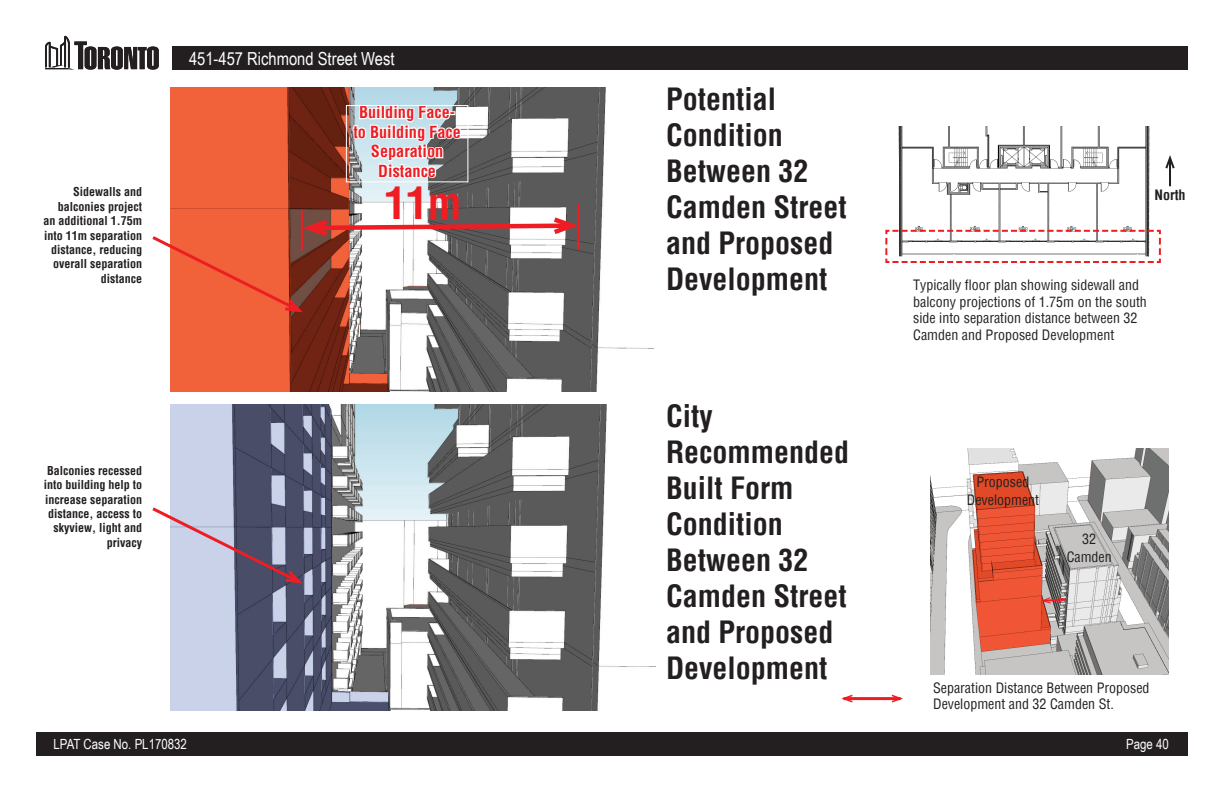
<style>
.page{position:relative;width:1224px;height:792px;background:#fff}
.page>*{position:absolute;margin:0;border:0;box-sizing:border-box;transform-origin:0 0}
.t1{font:700 condensed 43.4px "Helvetica";color:#ee1d23}
.t2{font:700 condensed 30px/36px "Helvetica";color:#231f20}
.t3{font:18px "Arial Narrow";color:#fff}
.t4{font:700 condensed 16.3px/19.5px "Helvetica";color:#ee1d23;text-align:center}
.t5{font:condensed 14px/16.8px "Helvetica";color:#231f20}
.t6{font:14px "Arial Narrow";color:#fff}
.t7{font:700 condensed 14px "Helvetica";color:#231f20}
.t8{font:700 condensed 12px/14.4px "Helvetica";color:#231f20;text-align:right}
</style>
<div class="page">
<div style="left:172px;top:46px;width:1016px;height:24px;background:#231f20"></div>
<svg style="left:45px;top:36px;width:114px;height:34px"></svg>
<div style="left:36px;top:732px;width:1152px;height:24px;background:#231f20"></div>
<img style="left:170px;top:404px;width:485px;height:306px">
<img style="left:170px;top:88px;width:484px;height:304px">
<svg style="left:352px;top:104px;width:110px;height:76px"></svg>
<div style="left:346px;top:105px;width:122px;height:77px;border:1px solid #fff"></div>
<hr style="left:577px;top:203px;width:2px;height:47px;background:#ee1d23">
<hr style="left:301px;top:211px;width:2px;height:39px;background:#ee1d23">
<img style="left:930px;top:448px;width:239px;height:226px">
<svg style="left:1040px;top:596px;width:28px;height:8px"></svg>
<hr style="left:844px;top:697px;width:57px;height:3px;background:#ee1d23">
<svg style="left:841px;top:694px;width:13px;height:9px"></svg>
<svg style="left:890px;top:694px;width:13px;height:9px"></svg>
<svg style="left:152px;top:214px;width:433px;height:100px"></svg>
<img style="left:898px;top:126px;width:251px;height:103px">
<hr style="left:1169px;top:158px;width:2px;height:28px;background:#231f20">
<svg style="left:1165px;top:155px;width:10px;height:14px"></svg>
<svg style="left:885px;top:229px;width:276px;height:34px"></svg>
<svg style="left:152px;top:505px;width:155px;height:81px;background:#9d99ae"></svg>
<p class="t3" style="left:189px;top:45px;width:207px">451-457 Richmond Street West</p>
<p class="t3" style="left:197px;top:45px;width:129px">84 Spadina Avenue</p>
<h2 class="t2" style="left:666px;top:81px;width:182px">Potential<br>Condition<br>Between 32<br>Camden Street and Proposed<br>Development</h2>
<p class="t4" style="left:353px;top:103px;width:109px">Building Face&shy;to Building Face<br>Separation<br>Distance</p>
<p class="t8" style="left:44px;top:185px;width:100px">Sidewalls and balconies project an additional 1.75m into 11m separation distance, reducing overall separation distance</p>
<p class="t7" style="left:1154px;top:186px;width:33px">North</p>
<h1 class="t1" style="left:384px;top:175px;width:79px">11m</h1>
<p class="t5" style="left:913px;top:276px;width:235px">Typically floor plan showing sidewall and balcony projections of 1.75m on the south side into separation distance between 32<br>Camden and Proposed Development</p>
<p class="t8" style="left:44px;top:463px;width:100px">Balconies recessed into building help to increase separation distance, access to skyview, light and privacy</p>
<h2 class="t2" style="left:666px;top:398px;width:185px">City<br>Recommended<br>Built Form<br>Condition<br>Between 32<br>Camden Street and Proposed<br>Development</h2>
<p class="t5" style="left:967px;top:473px;width:74px;line-height:18.1px;text-align:center">Proposed<br>Development</p>
<p class="t5" style="left:1067px;top:529px;width:47px;line-height:18.1px;text-align:center">32<br>Camden</p>
<p class="t5" style="left:933px;top:679px;width:218px">Separation Distance Between Proposed<br>Development and 32 Camden St.</p>
<p class="t6" style="left:54px;top:734px;width:103px">OMB No. PL131176</p>
<p class="t6" style="left:1126px;top:734px;width:44px">Page 40</p>
<p class="t6" style="left:54px;top:734px;width:135px">LPAT Case No. PL170832</p>
</div>
